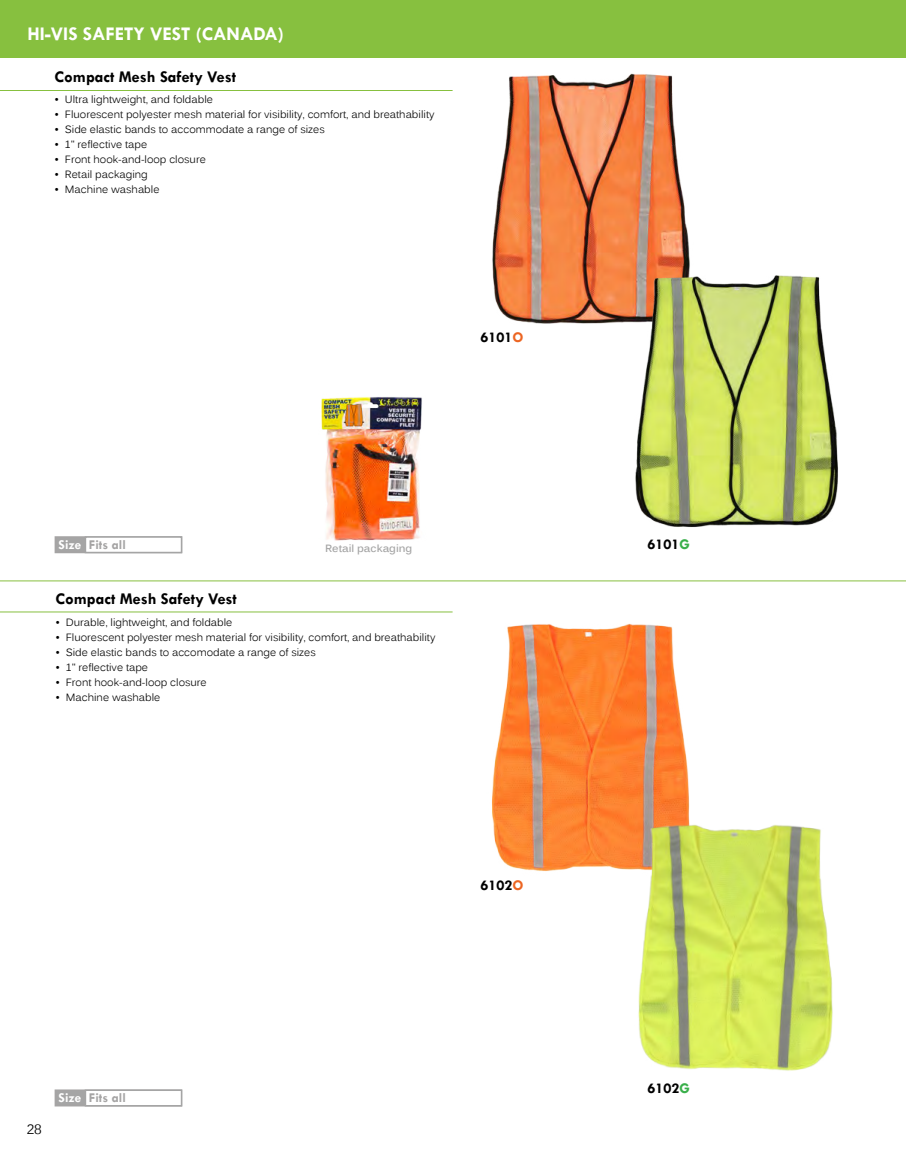
<style>
.page{position:relative;width:906px;height:1161px;background:#fff}
.page>*{position:absolute;margin:0;border:0;box-sizing:border-box;transform-origin:0 0}
.t1{font:700 19.5px "Tw Cen";color:#fff}
.t2{font:700 16.5px "Tw Cen";color:#000}
.t3{font:700 15px "Tw Cen";color:#000}
.t4{font:700 13.5px "Tw Cen";color:#a5a4a4}
.t5{font:13.5px "Kalinga";color:#000}
.t6{font:10.5px "Kalinga";color:#000}
.t7{font:700 10.5px "Kalinga";color:#a5a5a5}
.s1{color:#ec6522}
.s2{color:#fff}
.s3{color:#39af4a}
</style>
<div class="page">
<img style="left:492px;top:623px;width:198px;height:248px">
<div style="left:0;top:0;width:906px;height:57px;background:#87c03f"></div>
<hr style="left:0;top:580px;width:906px;height:1px;background:#87c03f">
<hr style="left:0;top:90px;width:452px;height:1px;background:#87c03f">
<hr style="left:0;top:611px;width:452px;height:1px;background:#87c03f">
<div style="left:55px;top:537px;width:126px;height:15px;background:#a5a5a5"></div>
<div style="left:55px;top:536px;width:127px;height:17px;border:2px solid #a5a4a4"></div>
<div style="left:85px;top:537px;width:96px;height:15px;background:#fff"></div>
<div style="left:85px;top:536px;width:97px;height:17px;border:2px solid #a5a5a5"></div>
<div style="left:55px;top:1090px;width:126px;height:16px;background:#a5a5a5"></div>
<div style="left:55px;top:1089px;width:127px;height:17px;border:2px solid #a5a4a4"></div>
<div style="left:85px;top:1090px;width:96px;height:16px;background:#fff"></div>
<div style="left:85px;top:1089px;width:97px;height:17px;border:2px solid #a5a5a5"></div>
<img style="left:492px;top:73px;width:198px;height:251px">
<img style="left:598px;top:263px;width:240px;height:264px">
<img style="left:597px;top:809px;width:236px;height:262px">
<img style="left:321px;top:397px;width:101px;height:144px">
<h1 class="t1" style="left:27px;top:22px;width:258px">HI-VIS SAFETY VEST (CANADA)</h1>
<h2 class="t2" style="left:55px;top:67px;width:183px">Compact Mesh Safety Vest</h2>
<p class="t6" style="left:55px;top:93px;width:160px">• Ultra lightweight, and foldable</p>
<p class="t6" style="left:55px;top:108px;width:381px">• Fluorescent polyester mesh material for visibility, comfort, and breathability</p>
<p class="t6" style="left:55px;top:123px;width:272px">• Side elastic bands to accommodate a range of sizes</p>
<p class="t6" style="left:55px;top:138px;width:94px">• 1" reflective tape</p>
<p class="t6" style="left:55px;top:153px;width:153px">• Front hook-and-loop closure</p>
<p class="t6" style="left:55px;top:168px;width:95px">• Retail packaging</p>
<p class="t6" style="left:55px;top:183px;width:106px">• Machine washable</p>
<h3 class="t3" style="left:480px;top:328px;width:44px">6101<span class="s1">O</span></h3>
<p class="t4" style="left:59px;top:537px;width:69px"><span class="s2">Size</span> Fits all</p>
<h2 class="t2" style="left:55px;top:589px;width:183px">Compact Mesh Safety Vest</h2>
<p class="t7" style="left:325px;top:542px;width:89px">Retail packaging</p>
<p class="t6" style="left:55px;top:615px;width:178px">• Durable, lightweight, and foldable</p>
<p class="t6" style="left:55px;top:630px;width:381px">• Fluorescent polyester mesh material for visibility, comfort, and breathability</p>
<p class="t6" style="left:55px;top:645px;width:262px">• Side elastic bands to accomodate a range of sizes</p>
<p class="t6" style="left:55px;top:660px;width:94px">• 1" reflective tape</p>
<p class="t6" style="left:55px;top:675px;width:153px">• Front hook-and-loop closure</p>
<p class="t6" style="left:55px;top:690px;width:106px">• Machine washable</p>
<h3 class="t3" style="left:480px;top:876px;width:44px">6102<span class="s1">O</span></h3>
<p class="t5" style="left:27px;top:1120px;width:17px">28</p>
<p class="t4" style="left:59px;top:1090px;width:69px"><span class="s2">Size</span> Fits all</p>
<h3 class="t3" style="left:647px;top:535px;width:44px">6101<span class="s3">G</span></h3>
<h3 class="t3" style="left:647px;top:1079px;width:44px">6102<span class="s3">G</span></h3>
</div>
